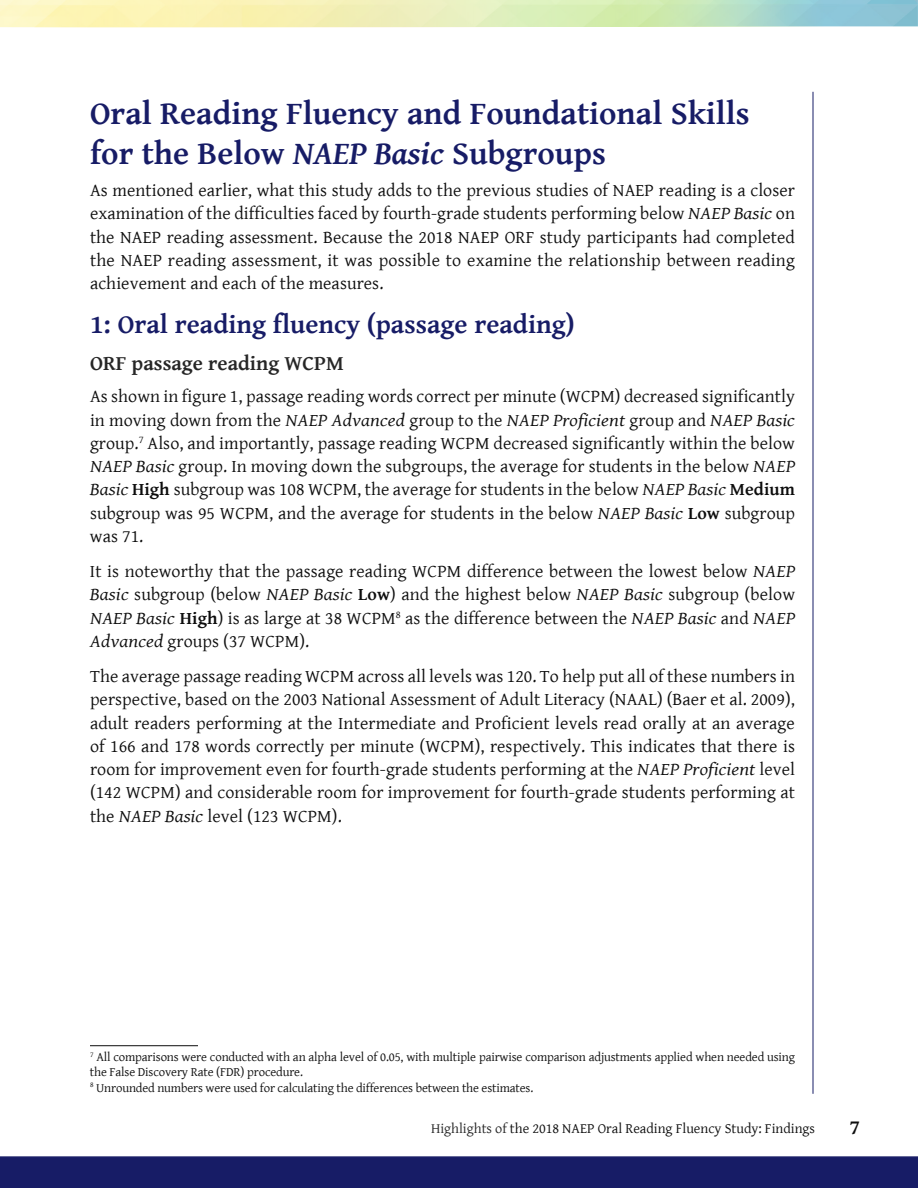
<style>
.page{position:relative;width:918px;height:1188px;background:#fff}
.page>*{position:absolute;margin:0;border:0;box-sizing:border-box;transform-origin:0 0}
.t1{font:700 33px/39.6px "Gentium Basic";color:#171c66}
.t2{font:700 27px "Gentium Basic";color:#171c66}
.t3{font:700 21px "Gentium Basic";color:#262626}
.t4{font:700 21px "Gentium Basic";color:#0d0d0d}
.t5{font:18px/23.2px "Gentium Basic";letter-spacing:.005em;color:#0d0d0d;text-align:justify}
.t6{font:14.25px "Gentium Basic";color:#0d0d0d}
.t7{font:12.75px/15.3px "Gentium Basic";letter-spacing:-.01em;color:#0d0d0d}
.t8{font:10.5px "Gentium Basic";color:#0d0d0d}
.s1{font-style:italic}
.s2{font-weight:700}
.s3{color:#262626}
</style>
<div class="page">
<div style="left:0;top:1156px;width:918px;height:32px;background:#171c66"></div>
<hr style="left:90px;top:1045px;width:108px;height:1px;background:#0d0d0d">
<hr style="left:813px;top:92px;width:1px;height:1002px;background:#171c66">
<svg style="left:0;top:0;width:918px;height:28px;background:#dbe9bf"></svg>
<h3 class="t1" style="left:90px;top:93px;width:661px">Oral Reading Fluency and Foundational Skills for the Below <span class="s1">NAEP Basic</span> Subgroups</h3>
<p class="t5" style="left:90px;top:178px;width:707px">As mentioned earlier, what this study adds to the previous studies of NAEP reading is a closer examination of the difficulties faced by fourth-grade students performing below <span class="s1">NAEP Basic</span> on the NAEP reading assessment. Because the 2018 NAEP ORF study participants had completed the NAEP reading assessment, it was possible to examine the relationship between reading achievement and each of the measures.</p>
<h4 class="t2" style="left:90px;top:304px;width:486px">1: Oral reading fluency (passage reading)</h4>
<h5 class="t3" style="left:90px;top:348px;width:255px">ORF passage reading WCPM</h5>
<p class="t5" style="left:90px;top:385px;width:707px">As shown in figure 1, passage reading words correct per minute (WCPM) decreased significantly in moving down from the <span class="s1">NAEP Advanced</span> group to the <span class="s1">NAEP Proficient</span> group and <span class="s1">NAEP Basic </span>group.</p>
<p class="t5" style="left:90px;top:431px;width:707px;text-indent:58px">Also, and importantly, passage reading WCPM decreased significantly within the below <span class="s1">NAEP Basic</span> group. In moving down the subgroups, the average for students in the below <span class="s1">NAEP Basic</span> <span class="s2">High</span> subgroup was 108 WCPM, the average for students in the below <span class="s1">NAEP Basic</span> <span class="s2">Medium </span>subgroup was 95 WCPM, and the average for students in the below <span class="s1">NAEP Basic</span> <span class="s2">Low</span> subgroup was 71.</p>
<p class="t5" style="left:90px;top:559px;width:707px">It is noteworthy that the passage reading WCPM difference between the lowest below <span class="s1">NAEP Basic</span> subgroup (below <span class="s1">NAEP Basic</span> <span class="s2">Low</span>) and the highest below <span class="s1">NAEP Basic</span> subgroup (below <span class="s1">NAEP Basic</span> <span class="s2">High</span>) is as large at 38 WCPM</p>
<p class="t8" style="left:139px;top:432px;width:6px">7</p>
<p class="t5" style="left:405px;top:606px;width:391px">as the difference between the <span class="s1">NAEP Basic</span> and <span class="s1">NAEP</span></p>
<p class="t8" style="left:396px;top:607px;width:6px">8</p>
<p class="t5" style="left:90px;top:629px;width:221px"><span class="s1">Advanced</span> groups (37 WCPM).</p>
<p class="t5" style="left:90px;top:664px;width:707px">The average passage reading WCPM across all levels was 120. To help put all of these numbers in perspective, based on the 2003 National Assessment of Adult Literacy (NAAL) (Baer et al. 2009), adult readers performing at the Intermediate and Proficient levels read orally at an average of 166 and 178 words correctly per minute (WCPM), respectively. This indicates that there is room for improvement even for fourth-grade students performing at the <span class="s1">NAEP Proficient</span> level (142 WCPM) and considerable room for improvement for fourth-grade students performing at the <span class="s1">NAEP Basic</span> level (123 WCPM).</p>
<p class="t7" style="left:90px;top:1049px;width:707px"><sup>7</sup> All comparisons were conducted with an alpha level of 0.05, with multiple pairwise comparison adjustments applied when needed using the False Discovery Rate (FDR) procedure.</p>
<p class="t7" style="left:90px;top:1079px;width:445px"><sup>8</sup> Unrounded numbers were used for calculating the differences between the estimates.</p>
<p class="t6" style="left:431px;top:1118px;width:385px"><span class="s3">Highlights of</span> the 2018 NAEP Oral Reading Fluency Study: Findings</p>
<p class="t4" style="left:849px;top:1112px;width:12px">7</p>
</div>
